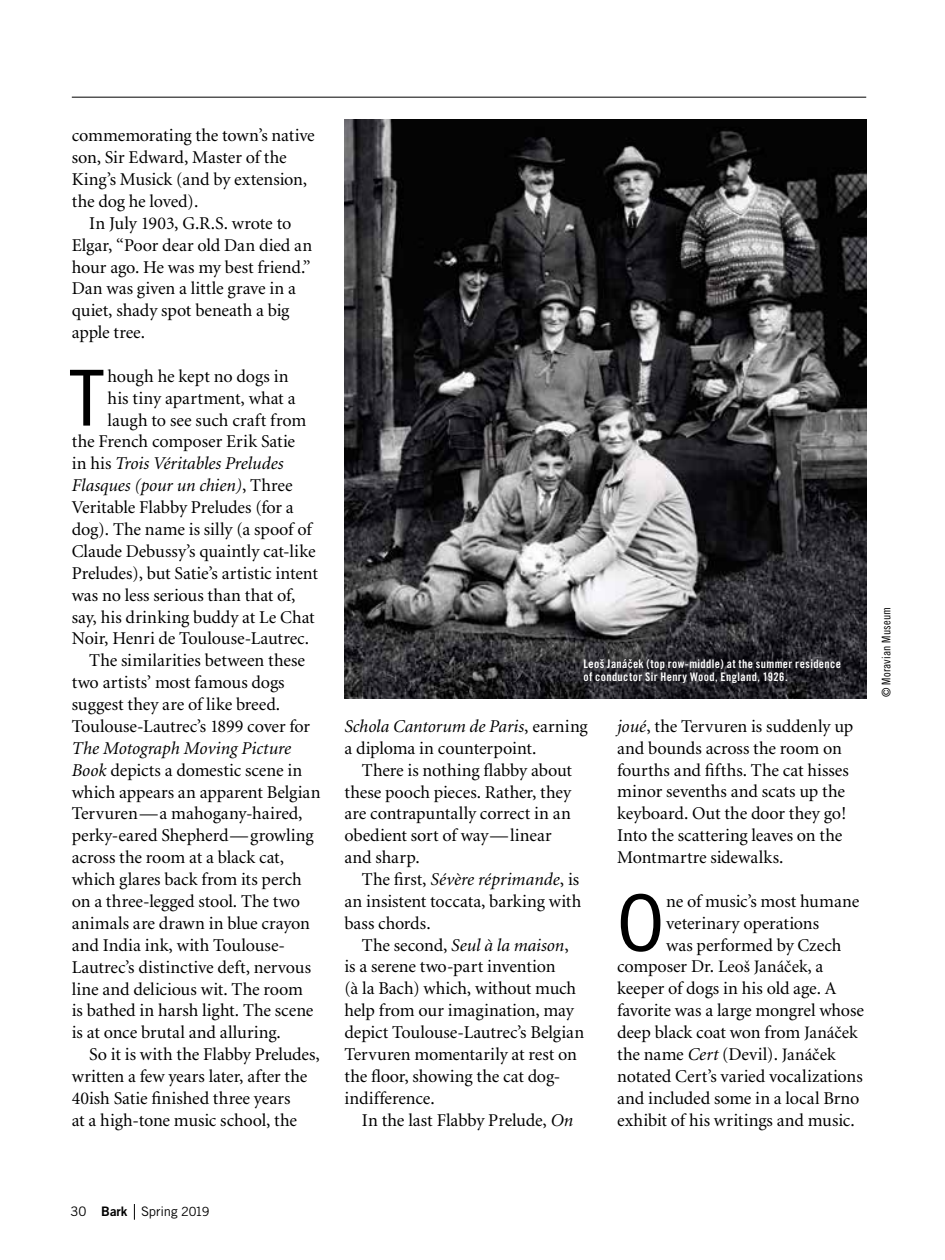
<style>
.page{position:relative;width:945px;height:1260px;background:#fff}
.page>*{position:absolute;margin:0;border:0;box-sizing:border-box;transform-origin:0 0}
.t1{font:condensed 83.65px "Franklin Gothic";color:#000}
.t2{font:18.03px/21.9px "Minion";letter-spacing:-.005em;color:#000}
.t3{font:italic 18.03px "Minion";letter-spacing:-.005em;color:#000}
.t4{font:13.12px "Trade Gothic";letter-spacing:-.01em;color:#000}
.t5{font:11.9px/13.1px "Trade Gothic Bold Cond Twenty";letter-spacing:.03em;color:#fff}
.t6{font:11.9px "Trade Gothic Cond Eighteen";letter-spacing:.015em;color:#000}
.s1{font-style:normal}
.s2{font-style:italic}
.s3{font-family:"Arial";font-weight:700}
.s4{font-size:17.5px}
.s5{font-family:"Minion Pro";font-size:17.5px}
.s6{font-family:"Trade Gothic Bold Two"}
.s7{font-size:12.6px}
</style>
<div class="page">
<svg style="left:134px;top:1204px;width:1px;height:16px"></svg>
<hr style="left:72px;top:97px;width:794px;height:1px;background:#000">
<img style="left:345px;top:119px;width:521px;height:580px">
<p class="t2" style="left:72px;top:125px;width:245px">commemorating the town’s native son, Sir Edward, Master of the<br>King’s Musick (and by extension, the dog he loved).</p>
<p class="t2" style="left:72px;top:213px;width:242px;text-indent:18px">In July 1903, G.R.S. wrote to<br>Elgar, “Poor dear old Dan died an hour ago. He was my best friend.”<br>Dan was given a little grave in a quiet, shady spot beneath a big apple tree.</p>
<h1 class="t1" style="left:72px;top:351px;width:31px">T</h1>
<p class="t2" style="left:108px;top:366px;width:183px">hough he kept no dogs in</p>
<p class="t2" style="left:108px;top:388px;width:190px">his tiny apartment, what a</p>
<p class="t2" style="left:108px;top:410px;width:200px">laugh to see such craft from</p>
<p class="t2" style="left:72px;top:431px;width:225px">the French composer Erik Satie</p>
<p class="t3" style="left:72px;top:455px;width:213px"><span class="s1">in his</span> Trois Véritables Preludes</p>
<p class="t3" style="left:72px;top:477px;width:222px">Flasques (pour un chien)<span class="s1">, Three</span></p>
<p class="t2" style="left:72px;top:497px;width:224px">Veritable Flabby Preludes (for a</p>
<p class="t2" style="left:72px;top:519px;width:241px">dog). The name is silly (a spoof of</p>
<p class="t2" style="left:72px;top:541px;width:245px">Claude Debussy’s quaintly cat-like</p>
<p class="t2" style="left:72px;top:563px;width:248px">Preludes), but Satie’s artistic intent</p>
<p class="t2" style="left:72px;top:585px;width:225px">was no less serious than that of,</p>
<p class="t2" style="left:72px;top:607px;width:245px">say, his drinking buddy at Le Chat</p>
<p class="t2" style="left:72px;top:628px;width:239px">Noir, Henri de Toulouse-Lautrec.</p>
<p class="t2" style="left:89px;top:650px;width:217px">The similarities between these</p>
<p class="t2" style="left:72px;top:672px;width:214px">two artists’ most famous dogs</p>
<p class="t2" style="left:72px;top:694px;width:210px">suggest they are of like breed.</p>
<p class="t2" style="left:72px;top:716px;width:240px">Toulouse-Lautrec’s 1899 cover for</p>
<p class="t2" style="left:72px;top:738px;width:250px"><span class="s2">The Motograph Moving Picture<br>Book</span> depicts a domestic scene in which appears an apparent Belgian<br>Tervuren—a mahogany-haired, perky-eared Shepherd—growling across the room at a black cat, which glares back from its perch on a three-legged stool. The two animals are drawn in blue crayon and India ink, with Toulouse-<br>Lautrec’s distinctive deft, nervous line and delicious wit. The room<br>is bathed in harsh light. The scene is at once brutal and alluring.</p>
<p class="t2" style="left:72px;top:1044px;width:250px;text-indent:18px">So it is with the Flabby Preludes, written a few years later, after the 40ish Satie finished three years<br>at a high-tone music school, the</p>
<p class="t5" style="left:583px;top:657px;width:259px">Leoš Janá<span class="s3">č</span>ek (top row-middle) at the summer residence of conductor Sir Henry Wood, England, 1926.</p>
<p class="t2" style="left:344px;top:716px;width:245px"><span class="s2">Schola Cantorum de Paris</span>, earning a diploma in counterpoint.</p>
<p class="t2" style="left:344px;top:760px;width:229px;text-indent:18px">There is nothing flabby about these pooch pieces. Rather, they are contrapuntally correct in an obedient sort of way—linear and sharp.</p>
<p class="t2" style="left:344px;top:869px;width:239px;text-indent:18px">The first, <span class="s2">Sévère réprimande</span>, is an insistent toccata, barking with bass chords.</p>
<p class="t2" style="left:344px;top:935px;width:241px;text-indent:18px">The second, <span class="s2">Seul à la maison</span>, is a serene two-part invention<br>(à la Bach) which, without much help from our imagination, may depict Toulouse-Lautrec’s Belgian<br>Tervuren momentarily at rest on the floor, showing the cat dog&shy;indifference.</p>
<p class="t2" style="left:362px;top:1110px;width:213px">In the last Flabby Prelude, <span class="s2">On</span></p>
<p class="t2" style="left:617px;top:716px;width:238px"><span class="s2">joué</span>, the Tervuren is suddenly up and bounds across the room on fourths and fifths. The cat hisses minor sevenths and scats up the keyboard. Out the door they go!<br>Into the scattering leaves on the<br>Montmartre sidewalks.</p>
<h1 class="t1" style="left:617px;top:876px;width:48px">O</h1>
<p class="t2" style="left:666px;top:891px;width:195px">ne of music’s most humane</p>
<p class="t2" style="left:666px;top:913px;width:154px">veterinary operations</p>
<p class="t2" style="left:666px;top:935px;width:177px">was performed by Czech</p>
<p class="t2" style="left:617px;top:956px;width:208px">composer Dr. <span class="s4">Leoš Janá</span><span class="s5">č</span><span class="s4">ek</span>, a</p>
<p class="t2" style="left:617px;top:978px;width:221px">keeper of dogs in his old age. A</p>
<p class="t2" style="left:617px;top:1000px;width:248px">favorite was a large mongrel whose</p>
<p class="t2" style="left:617px;top:1022px;width:242px">deep black coat won from <span class="s4">Janá</span><span class="s5">č</span><span class="s4">ek</span></p>
<p class="t2" style="left:617px;top:1044px;width:220px">the name <span class="s2">Cert</span> (Devil). <span class="s4">Janá</span><span class="s5">č</span><span class="s4">ek</span></p>
<p class="t2" style="left:617px;top:1066px;width:247px">notated Cert’s varied vocalizations</p>
<p class="t2" style="left:617px;top:1088px;width:244px">and included some in a local Brno</p>
<p class="t2" style="left:617px;top:1110px;width:239px">exhibit of his writings and music.</p>
<p class="t6" style="left:879px;top:697px;width:91px;rotate:-90deg">© Moravian Museum</p>
<p class="t4" style="left:71px;top:1204px;width:141px">30 <span class="s6">Bark</span> Spring <span class="s7">2019</span></p>
</div>
